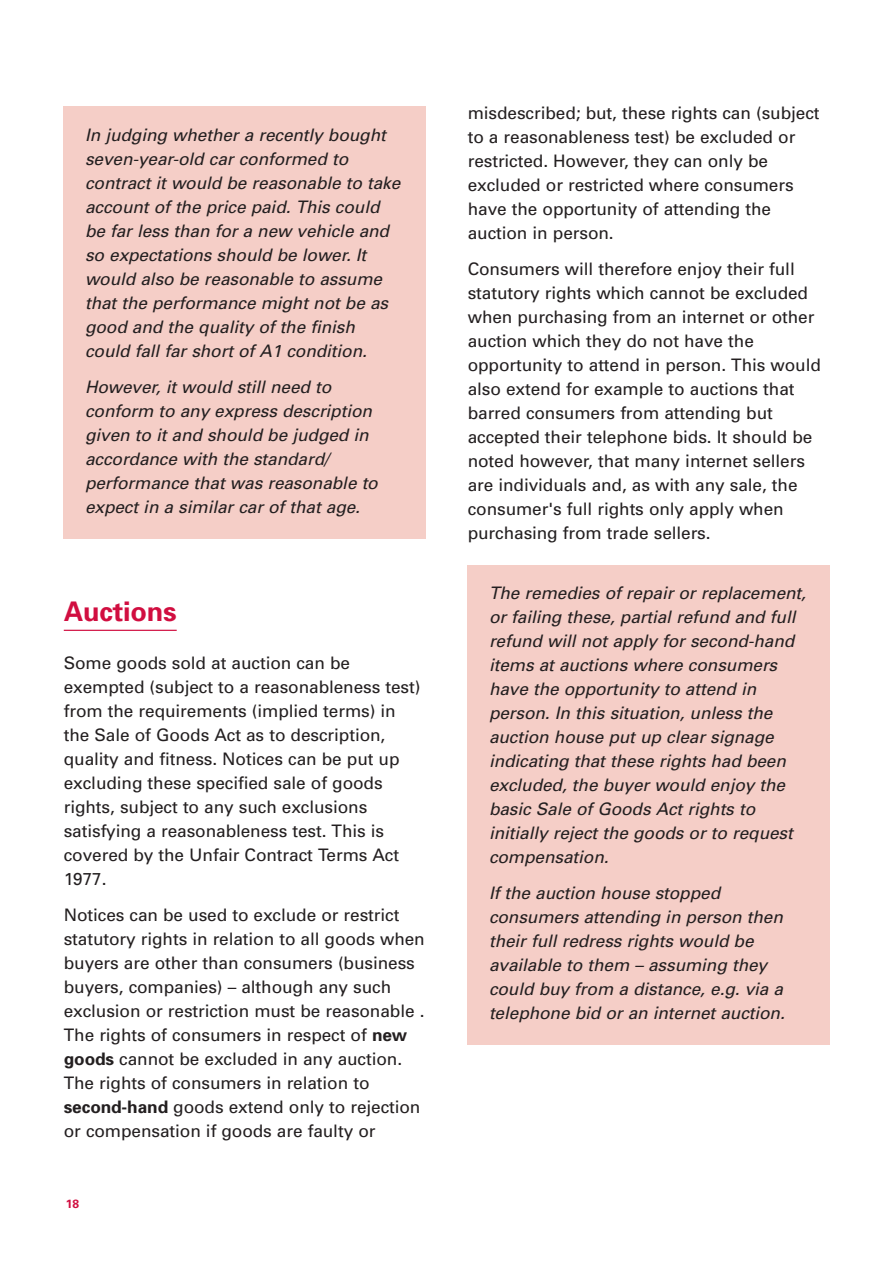
<style>
.page{position:relative;width:893px;height:1263px;background:#fff}
.page>*{position:absolute;margin:0;border:0;box-sizing:border-box;transform-origin:0 0}
.t1{font:700 27px "Univers";letter-spacing:-.005em;color:#d10e40}
.t2{font:17.25px/24px "Univers";letter-spacing:-.005em;color:#231f20}
.t3{font:italic 17.25px/24px "Univers";letter-spacing:-.005em;color:#231f20}
.t4{font:700 12px "Univers";color:#d10e40}
.s1{font-weight:700}
</style>
<div class="page">
<div style="left:467px;top:565px;width:362px;height:479px;background:#f5cec7"></div>
<div style="left:64px;top:106px;width:362px;height:433px;background:#f5cec7"></div>
<hr style="left:64px;top:630px;width:113px;height:1px;background:#d10e40">
<p class="t3" style="left:85px;top:125px;width:317px">In judging whether a recently bought seven-year-old car conformed to contract it would be reasonable to take account of the price paid. This could be far less than for a new vehicle and so expectations should be lower. It would also be reasonable to assume that the performance might not be as good and the quality of the finish could fall far short of A1 condition.</p>
<p class="t3" style="left:85px;top:377px;width:294px">However, it would still need to conform to any express description given to it and should be judged in accordance with the standard/ performance that was reasonable to expect in a similar car of that age.</p>
<h1 class="t1" style="left:64px;top:602px;width:114px">Auctions</h1>
<p class="t2" style="left:64px;top:653px;width:358px">Some goods sold at auction can be exempted (subject to a reasonableness test) from the requirements (implied terms) in the Sale of Goods Act as to description, quality and fitness. Notices can be put up excluding these specified sale of goods rights, subject to any such exclusions satisfying a reasonableness test. This is covered by the Unfair Contract Terms Act 1977.</p>
<p class="t2" style="left:64px;top:905px;width:363px">Notices can be used to exclude or restrict statutory rights in relation to all goods when buyers are other than consumers (business buyers, companies) – although any such exclusion or restriction must be reasonable .<br>The rights of consumers in respect of <span class="s1">new goods</span> cannot be excluded in any auction.<br>The rights of consumers in relation to <span class="s1">second-hand</span> goods extend only to rejection or compensation if goods are faulty or</p>
<p class="t4" style="left:66px;top:1199px;width:15px">18</p>
<p class="t2" style="left:468px;top:102px;width:353px">misdescribed; but, these rights can (subject to a reasonableness test) be excluded or restricted. However, they can only be excluded or restricted where consumers have the opportunity of attending the auction in person.</p>
<p class="t2" style="left:468px;top:258px;width:355px">Consumers will therefore enjoy their full statutory rights which cannot be excluded when purchasing from an internet or other auction which they do not have the opportunity to attend in person. This would also extend for example to auctions that barred consumers from attending but accepted their telephone bids. It should be noted however, that many internet sellers are individuals and, as with any sale, the consumer's full rights only apply when purchasing from trade sellers.</p>
<p class="t3" style="left:489px;top:582px;width:319px">The remedies of repair or replacement, or failing these, partial refund and full refund will not apply for second-hand items at auctions where consumers have the opportunity to attend in person. In this situation, unless the auction house put up clear signage indicating that these rights had been excluded, the buyer would enjoy the basic Sale of Goods Act rights to initially reject the goods or to request compensation.</p>
<p class="t3" style="left:489px;top:882px;width:297px">If the auction house stopped consumers attending in person then their full redress rights would be available to them – assuming they could buy from a distance, e.g. via a telephone bid or an internet auction.</p>
</div>
